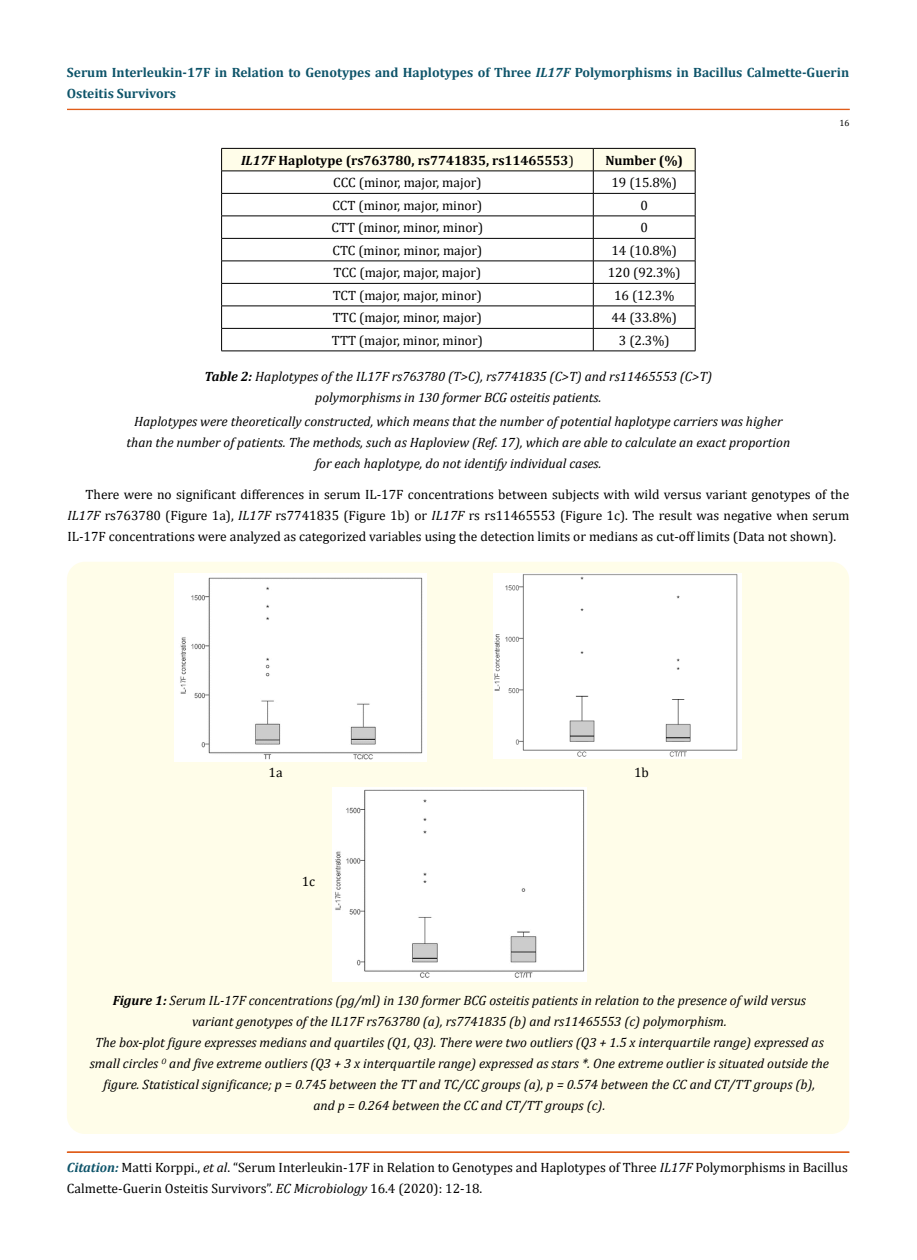
<style>
.page{position:relative;width:917px;height:1260px;background:#fff}
.page>*{position:absolute;margin:0;border:0;box-sizing:border-box;transform-origin:0 0}
.t1{font:italic 13.5px/21px "Cambria";color:#000;text-align:center}
.t2{font:13.5px/21px "Cambria";color:#000}
.t3{font:700 13.5px/21px "Cambria";color:#0e546a}
.t4{font:700 13.5px "Cambria";color:#000}
.t5{font:9px "Cambria";color:#000}
.s1{font-style:italic}
.s2{font-weight:400}
.s3{font-weight:700}
.s4{font-weight:700;font-style:italic;color:#0e546a}
</style>
<div class="page">
<div style="left:67px;top:109px;width:782px;height:1px;border:1px solid #e05d1a"></div>
<div style="left:67px;top:1152px;width:782px;height:1px;border:1px solid #e05d1a"></div>
<svg style="left:221px;top:148px;width:475px;height:203px"></svg>
<hr style="left:221px;top:351px;width:372px;height:1px;background:#000">
<hr style="left:593px;top:351px;width:102px;height:1px;background:#000">
<div style="left:67px;top:562px;width:782px;height:572px;background:#fffde9;border-radius:18px"></div>
<img style="left:175px;top:573px;width:251px;height:188px">
<img style="left:494px;top:573px;width:247px;height:185px">
<img style="left:332px;top:788px;width:254px;height:193px">
<p class="t3" style="left:67px;top:61px;width:783px">Serum Interleukin-17F in Relation to Genotypes and Haplotypes of Three <span class="s1">IL17F</span> Polymorphisms in Bacillus Calmette-Guerin<br>Osteitis Survivors</p>
<p class="t5" style="left:839px;top:117px;width:11px">16</p>
<p class="t4" style="left:241px;top:151px;width:334px"><span class="s1">IL17F</span> Haplotype (rs763780, rs7741835, rs11465553<span class="s2">)</span></p>
<p class="t4" style="left:605px;top:151px;width:79px">Number (%)</p>
<p class="t2" style="left:333px;top:172px;width:150px">CCC (minor, major, major)</p>
<p class="t2" style="left:611px;top:172px;width:67px">19 (15.8%)</p>
<p class="t2" style="left:332px;top:195px;width:151px">CCT (minor, major, minor)</p>
<p class="t2" style="left:640px;top:195px;width:9px">0</p>
<p class="t2" style="left:331px;top:217px;width:153px">CTT (minor, minor, minor)</p>
<p class="t2" style="left:640px;top:217px;width:9px">0</p>
<p class="t2" style="left:332px;top:240px;width:151px">CTC (minor, minor, major)</p>
<p class="t2" style="left:611px;top:240px;width:67px">14 (10.8%)</p>
<p class="t2" style="left:333px;top:262px;width:149px">TCC (major, major, major)</p>
<p class="t2" style="left:607px;top:262px;width:74px">120 (92.3%)</p>
<p class="t2" style="left:333px;top:285px;width:151px">TCT (major, major, minor)</p>
<p class="t2" style="left:614px;top:285px;width:62px">16 (12.3%</p>
<p class="t2" style="left:333px;top:307px;width:151px">TTC (major, minor, major)</p>
<p class="t2" style="left:611px;top:307px;width:67px">44 (33.8%)</p>
<p class="t2" style="left:332px;top:330px;width:152px">TTT (major, minor, minor)</p>
<p class="t2" style="left:619px;top:330px;width:52px">3 (2.3%)</p>
<p class="t1" style="left:204px;top:365px;width:509px"><span class="s3">Table 2:</span> Haplotypes of the IL17F rs763780 (T&gt;C), rs7741835 (C&gt;T) and rs11465553 (C&gt;T) polymorphisms in 130 former BCG osteitis patients.</p>
<p class="t1" style="left:126px;top:410px;width:665px">Haplotypes were theoretically constructed, which means that the number of potential haplotype carriers was higher than the number of patients. The methods, such as Haploview (Ref. 17), which are able to calculate an exact proportion for each haplotype, do not identify individual cases.</p>
<p class="t2" style="left:68px;top:484px;width:783px;text-align:justify;text-indent:18px">There were no significant differences in serum IL-17F concentrations between subjects with wild versus variant genotypes of the <span class="s1">IL17F</span> rs763780 (Figure 1a), <span class="s1">IL17F</span> rs7741835 (Figure 1b) or <span class="s1">IL17F</span> rs rs11465553 (Figure 1c). The result was negative when serum IL-17F concentrations were analyzed as categorized variables using the detection limits or medians as cut-off limits (Data not shown).</p>
<p class="t2" style="left:268px;top:762px;width:16px">1a</p>
<p class="t2" style="left:634px;top:762px;width:16px">1b</p>
<p class="t2" style="left:302px;top:871px;width:15px">1c</p>
<p class="t1" style="left:90px;top:990px;width:740px"><span class="s3">Figure 1:</span> Serum IL-17F concentrations (pg/ml) in 130 former BCG osteitis patients in relation to the presence of wild versus<br>variant genotypes of the IL17F rs763780 (a), rs7741835 (b) and rs11465553 (c) polymorphism.<br>The box-plot figure expresses medians and quartiles (Q1, Q3). There were two outliers (Q3 + 1.5 x interquartile range) expressed as small circles <sup>O</sup> and five extreme outliers (Q3 + 3 x interquartile range) expressed as stars *. One extreme outlier is situated outside the figure. Statistical significance; p = 0.745 between the TT and TC/CC groups (a), p = 0.574 between the CC and CT/TT groups (b),<br>and p = 0.264 between the CC and CT/TT groups (c).</p>
<p class="t2" style="left:67px;top:1157px;width:782px"><span class="s4">Citation:</span> Matti Korppi., <span class="s1">et al</span>. “Serum Interleukin-17F in Relation to Genotypes and Haplotypes of Three <span class="s1">IL17F</span> Polymorphisms in Bacillus<br>Calmette-Guerin Osteitis Survivors”. <span class="s1">EC Microbiology</span> 16.4 (2020): 12-18.</p>
</div>
